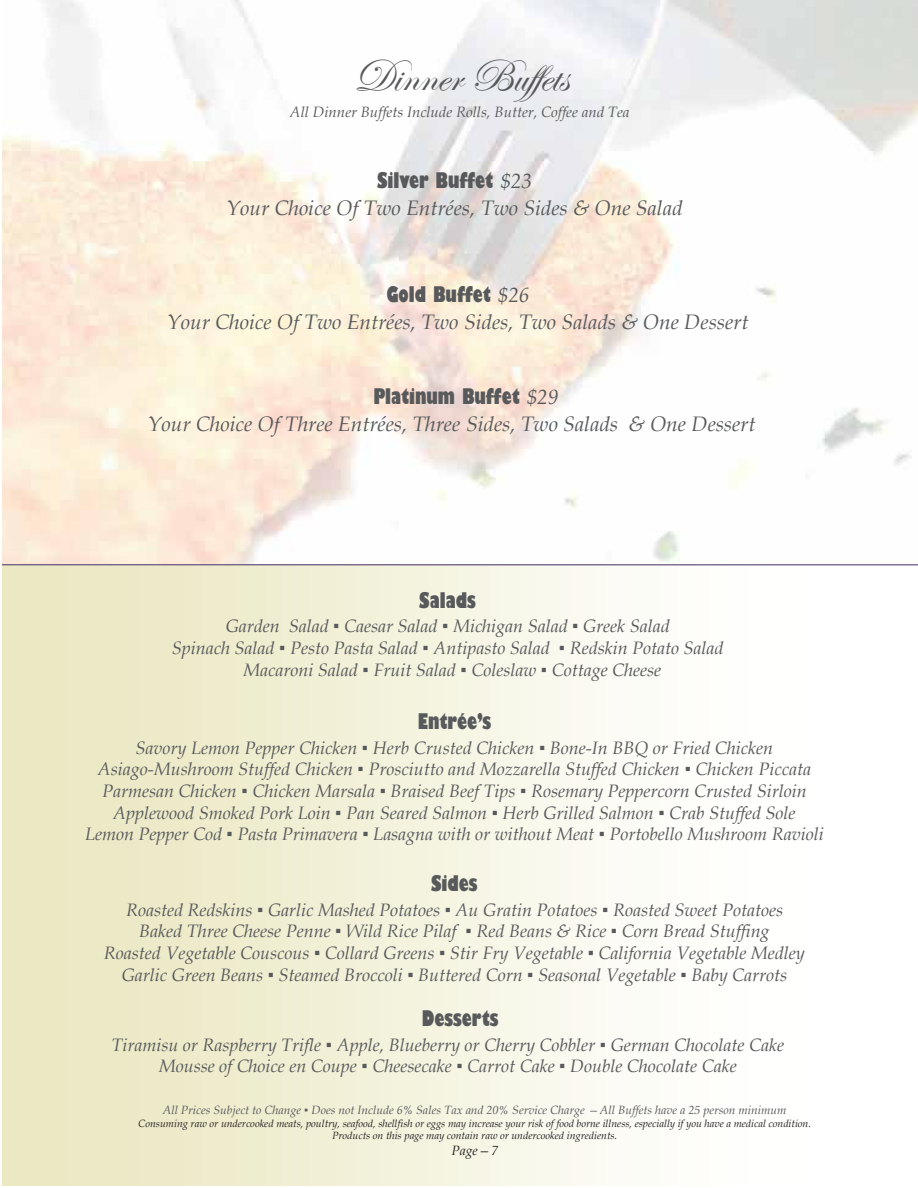
<style>
.page{position:relative;width:918px;height:1188px;background:#fff}
.page>*{position:absolute;margin:0;border:0;box-sizing:border-box;transform-origin:0 0}
.t1{font:46.5px "Edwardian Script ITC";color:#58595b}
.t2{font:italic 21px "Book Antiqua";color:#58595b}
.t3{font:800 condensed 21px "Gill Sans";color:#58595b}
.t4{font:italic 18px/21.8px "Book Antiqua";color:#58595b;text-align:center}
.t5{font:italic 15px "Book Antiqua";color:#58595b}
.t6{font:italic 13.5px "Book Antiqua";color:#231f20}
.t7{font:italic 12px "Book Antiqua";color:#58595b}
.t8{font:italic 10.5px/12.8px "Book Antiqua";color:#231f20;text-align:center}
.s1{font-family:"Book Antiqua";font-weight:400;font-style:italic;font-stretch:normal}
.s2{font-family:"Arial Narrow"}
</style>
<div class="page">
<hr style="left:2px;top:564px;width:916px;height:1px;background:#574376">
<h1 class="t1" style="left:354px;top:50px;width:216px">Dinner Buffets</h1>
<p class="t5" style="left:290px;top:101px;width:341px">All Dinner Buffets Include Rolls, Butter, Coffee and Tea</p>
<p class="t3" style="left:377px;top:167px;width:156px">Silver Buffet <span class="s1">$23</span></p>
<p class="t2" style="left:226px;top:193px;width:458px">Your Choice Of Two Entrées, Two Sides &amp; One Salad</p>
<p class="t3" style="left:386px;top:281px;width:144px">Gold Buffet <span class="s1">$26</span></p>
<p class="t2" style="left:167px;top:308px;width:583px">Your Choice Of Two Entrées, Two Sides, Two Salads &amp; One Dessert</p>
<p class="t3" style="left:373px;top:383px;width:186px">Platinum Buffet <span class="s1">$29</span></p>
<p class="t2" style="left:148px;top:409px;width:609px">Your Choice Of Three Entrées, Three Sides, Two Salads &amp; One Dessert</p>
<p class="t3" style="left:419px;top:587px;width:58px">Salads</p>
<p class="t4" style="left:172px;top:615px;width:553px">Garden Salad ▪ Caesar Salad ▪ Michigan Salad ▪ Greek Salad<br>Spinach Salad ▪ Pesto Pasta Salad ▪ Antipasto Salad ▪ Redskin Potato Salad<br>Macaroni Salad ▪ Fruit Salad ▪ Coleslaw ▪ Cottage Cheese</p>
<p class="t3" style="left:418px;top:708px;width:75px">Entrée’s</p>
<p class="t4" style="left:85px;top:736px;width:740px">Savory Lemon Pepper Chicken ▪ Herb Crusted Chicken ▪ Bone-In BBQ or Fried Chicken Asiago-Mushroom Stuffed Chicken ▪ Prosciutto and Mozzarella Stuffed Chicken ▪ Chicken Piccata Parmesan Chicken ▪ Chicken Marsala ▪ Braised Beef Tips ▪ Rosemary Peppercorn Crusted Sirloin Applewood Smoked Pork Loin ▪ Pan Seared Salmon ▪ Herb Grilled Salmon ▪ Crab Stuffed Sole<br>Lemon Pepper Cod ▪ Pasta Primavera ▪ Lasagna with or without Meat ▪ Portobello Mushroom Ravioli</p>
<p class="t3" style="left:431px;top:870px;width:48px">Sides</p>
<p class="t4" style="left:104px;top:898px;width:702px">Roasted Redskins ▪ Garlic Mashed Potatoes ▪ Au Gratin Potatoes ▪ Roasted Sweet Potatoes Baked Three Cheese Penne ▪ Wild Rice Pilaf ▪ Red Beans &amp; Rice ▪ Corn Bread Stuffing<br>Roasted Vegetable Couscous ▪ Collard Greens ▪ Stir Fry Vegetable ▪ California Vegetable Medley Garlic Green Beans ▪ Steamed Broccoli ▪ Buttered Corn ▪ Seasonal Vegetable ▪ Baby Carrots</p>
<p class="t3" style="left:422px;top:1005px;width:78px">Desserts</p>
<p class="t4" style="left:112px;top:1033px;width:674px">Tiramisu or Raspberry Trifle ▪ Apple, Blueberry or Cherry Cobbler ▪ German Chocolate Cake<br>Mousse of Choice en Coupe ▪ Cheesecake ▪ Carrot Cake ▪ Double Chocolate Cake</p>
<p class="t7" style="left:163px;top:1101px;width:625px">All Prices Subject to Change <span class="s2">▪</span> Does not Include 6% Sales Tax and 20% Service Charge —All Buffets have a 25 person minimum</p>
<p class="t8" style="left:138px;top:1116px;width:674px">Consuming raw or undercooked meats, poultry, seafood, shellfish or eggs may increase your risk of food borne illness, especially if you have a medical condition.<br>Products on this page may contain raw or undercooked ingredients.</p>
<p class="t6" style="left:451px;top:1141px;width:48px">Page—7</p>
</div>
